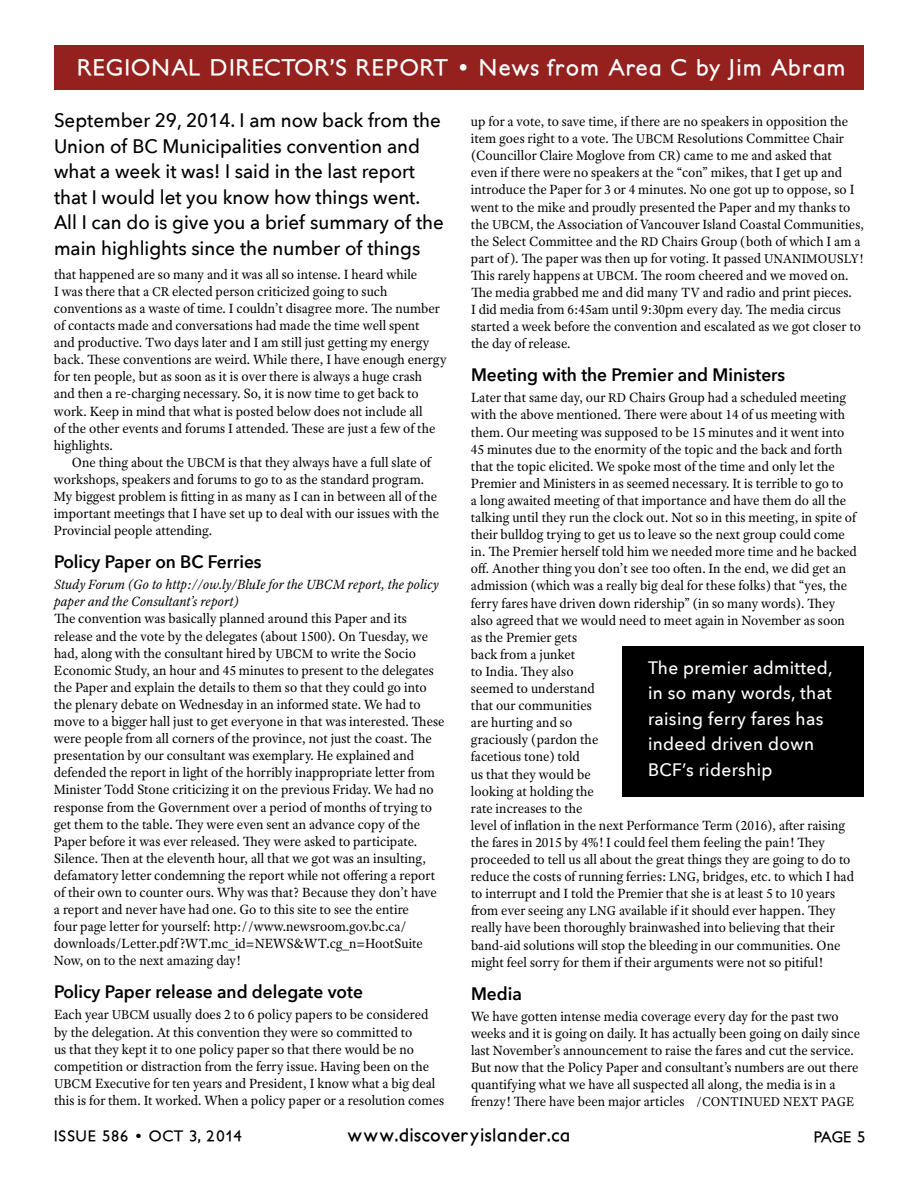
<style>
.page{position:relative;width:918px;height:1188px;background:#fff}
.page>*{position:absolute;margin:0;border:0;box-sizing:border-box;transform-origin:0 0}
.t1{font:700 22.5px "Petita";letter-spacing:.05em;color:#fff}
.t2{font:500 19.5px/25.5px "Avenir Next";color:#000;scale:.96 1}
.t3{font:600 18px "Avenir Next";color:#000;scale:.96 1}
.t4{font:500 18px/25.5px "Avenir Next";letter-spacing:.02em;color:#fff;scale:.96 1}
.t5{font:700 18px "Petita";letter-spacing:.04em;color:#000}
.t6{font:700 15px "Petita";letter-spacing:.055em;color:#000}
.t7{font:14.25px/17.1px "Adobe Text Pro";color:#000;scale:.96 1}
.t8{font:italic 14.25px/17.1px "Adobe Text Pro";color:#000;scale:.96 1}
.s1{font-size:13.5px}
</style>
<div class="page">
<div style="left:54px;top:45px;width:810px;height:45px;background:#94211d"></div>
<div style="left:622px;top:646px;width:242px;height:150px;background:#000"></div>
<h1 class="t1" style="left:77px;top:54px;width:770px">REGIONAL DIRECTOR’S REPORT • News from Area C by Jim Abram</h1>
<p class="t2" style="left:54px;top:107px;width:408px">September 29, 2014. I am now back from the Union of BC Municipalities convention and what a week it was! I said in the last report that I would let you know how things went.<br>All I can do is give you a brief summary of the main highlights since the number of things</p>
<p class="t7" style="left:54px;top:265px;width:410px">that happened are so many and it was all so intense. I heard while<br>I was there that a <span class="s1">CR</span> elected person criticized going to such conventions as a waste of time. I couldn’t disagree more. The number of contacts made and conversations had made the time well spent<br>and productive. Two days later and I am still just getting my energy back. These conventions are weird. While there, I have enough energy for ten people, but as soon as it is over there is always a huge crash and then a re-charging necessary. So, it is now time to get back to work. Keep in mind that what is posted below does not include all<br>of the other events and forums I attended. These are just a few of the highlights.</p>
<p class="t7" style="left:54px;top:453px;width:403px;text-indent:18px">One thing about the <span class="s1">UBCM</span> is that they always have a full slate of workshops, speakers and forums to go to as the standard program.<br>My biggest problem is fitting in as many as I can in between all of the important meetings that I have set up to deal with our issues with the Provincial people attending.</p>
<p class="t3" style="left:54px;top:546px;width:218px">Policy Paper on BC Ferries</p>
<p class="t8" style="left:54px;top:576px;width:403px">Study Forum (Go to http://ow.ly/BluIe for the UBCM report, the policy paper and the Consultant’s report)</p>
<p class="t7" style="left:54px;top:610px;width:408px">The convention was basically planned around this Paper and its release and the vote by the delegates (about 1500). On Tuesday, we had, along with the consultant hired by <span class="s1">UBCM</span> to write the Socio Economic Study, an hour and 45 minutes to present to the delegates the Paper and explain the details to them so that they could go into the plenary debate on Wednesday in an informed state. We had to move to a bigger hall just to get everyone in that was interested. These were people from all corners of the province, not just the coast. The presentation by our consultant was exemplary. He explained and defended the report in light of the horribly inappropriate letter from Minister Todd Stone criticizing it on the previous Friday. We had no response from the Government over a period of months of trying to get them to the table. They were even sent an advance copy of the Paper before it was ever released. They were asked to participate.<br>Silence. Then at the eleventh hour, all that we got was an insulting, defamatory letter condemning the report while not offering a report of their own to counter ours. Why was that? Because they don’t have a report and never have had one. Go to this site to see the entire<br>four page letter for yourself: http://www.newsroom.gov.bc.ca/ downloads/Letter.pdf?WT.mc_id=NEWS&amp;WT.cg_n=HootSuite Now, on to the next amazing day!</p>
<p class="t3" style="left:54px;top:977px;width:323px">Policy Paper release and delegate vote</p>
<p class="t7" style="left:54px;top:1006px;width:408px">Each year <span class="s1">UBCM</span> usually does 2 to 6 policy papers to be considered by the delegation. At this convention they were so committed to<br>us that they kept it to one policy paper so that there would be no competition or distraction from the ferry issue. Having been on the <span class="s1">UBCM</span> Executive for ten years and President, I know what a big deal this is for them. It worked. When a policy paper or a resolution comes</p>
<p class="t7" style="left:471px;top:113px;width:411px">up for a vote, to save time, if there are no speakers in opposition the item goes right to a vote. The <span class="s1">UBCM</span> Resolutions Committee Chair (Councillor Claire Moglove from <span class="s1">CR</span>) came to me and asked that<br>even if there were no speakers at the “con” mikes, that I get up and introduce the Paper for 3 or 4 minutes. No one got up to oppose, so I went to the mike and proudly presented the Paper and my thanks to the <span class="s1">UBCM</span>, the Association of Vancouver Island Coastal Communities, the Select Committee and the <span class="s1">RD</span> Chairs Group (both of which I am a part of ). The paper was then up for voting. It passed <span class="s1">UNANIMOUSLY!<br></span>This rarely happens at <span class="s1">UBCM</span>. The room cheered and we moved on.<br>The media grabbed me and did many TV and radio and print pieces.<br>I did media from 6:45am until 9:30pm every day. The media circus started a week before the convention and escalated as we got closer to the day of release.</p>
<p class="t3" style="left:471px;top:360px;width:329px">Meeting with the Premier and Ministers</p>
<p class="t7" style="left:471px;top:389px;width:404px">Later that same day, our <span class="s1">RD</span> Chairs Group had a scheduled meeting with the above mentioned. There were about 14 of us meeting with them. Our meeting was supposed to be 15 minutes and it went into 45 minutes due to the enormity of the topic and the back and forth that the topic elicited. We spoke most of the time and only let the Premier and Ministers in as seemed necessary. It is terrible to go to<br>a long awaited meeting of that importance and have them do all the talking until they run the clock out. Not so in this meeting, in spite of their bulldog trying to get us to leave so the next group could come in. The Premier herself told him we needed more time and he backed off. Another thing you don’t see too often. In the end, we did get an admission (which was a really big deal for these folks) that “yes, the ferry fares have driven down ridership” (in so many words). They also agreed that we would need to meet again in November as soon as the Premier gets<br>back from a junket<br>to India. They also<br>seemed to understand<br>that our communities<br>are hurting and so<br>graciously (pardon the<br>facetious tone) told<br>us that they would be<br>looking at holding the<br>rate increases to the<br>level of inflation in the next Performance Term (2016), after raising the fares in 2015 by 4%! I could feel them feeling the pain! They proceeded to tell us all about the great things they are going to do to reduce the costs of running ferries: <span class="s1">LNG</span>, bridges, etc. to which I had to interrupt and I told the Premier that she is at least 5 to 10 years from ever seeing any <span class="s1">LNG</span> available if it should ever happen. They really have been thoroughly brainwashed into believing that their band-aid solutions will stop the bleeding in our communities. One might feel sorry for them if their arguments were not so pitiful!</p>
<p class="t3" style="left:471px;top:978px;width:55px">Media</p>
<p class="t7" style="left:471px;top:1007px;width:407px">We have gotten intense media coverage every day for the past two weeks and it is going on daily. It has actually been going on daily since last November’s announcement to raise the fares and cut the service.<br>But now that the Policy Paper and consultant’s numbers are out there quantifying what we have all suspected all along, the media is in a frenzy! There have been major articles <span class="s1">/CONTINUED NEXT PAGE</span></p>
<p class="t4" style="left:648px;top:654px;width:194px">The premier admitted, in so many words, that raising ferry fares has indeed driven down<br>BCF’s ridership</p>
<p class="t6" style="left:54px;top:1127px;width:189px">ISSUE 586 • OCT 3, 2014</p>
<p class="t5" style="left:348px;top:1124px;width:224px">www.discoveryislander.ca</p>
<p class="t6" style="left:814px;top:1127px;width:53px">PAGE 5</p>
</div>
